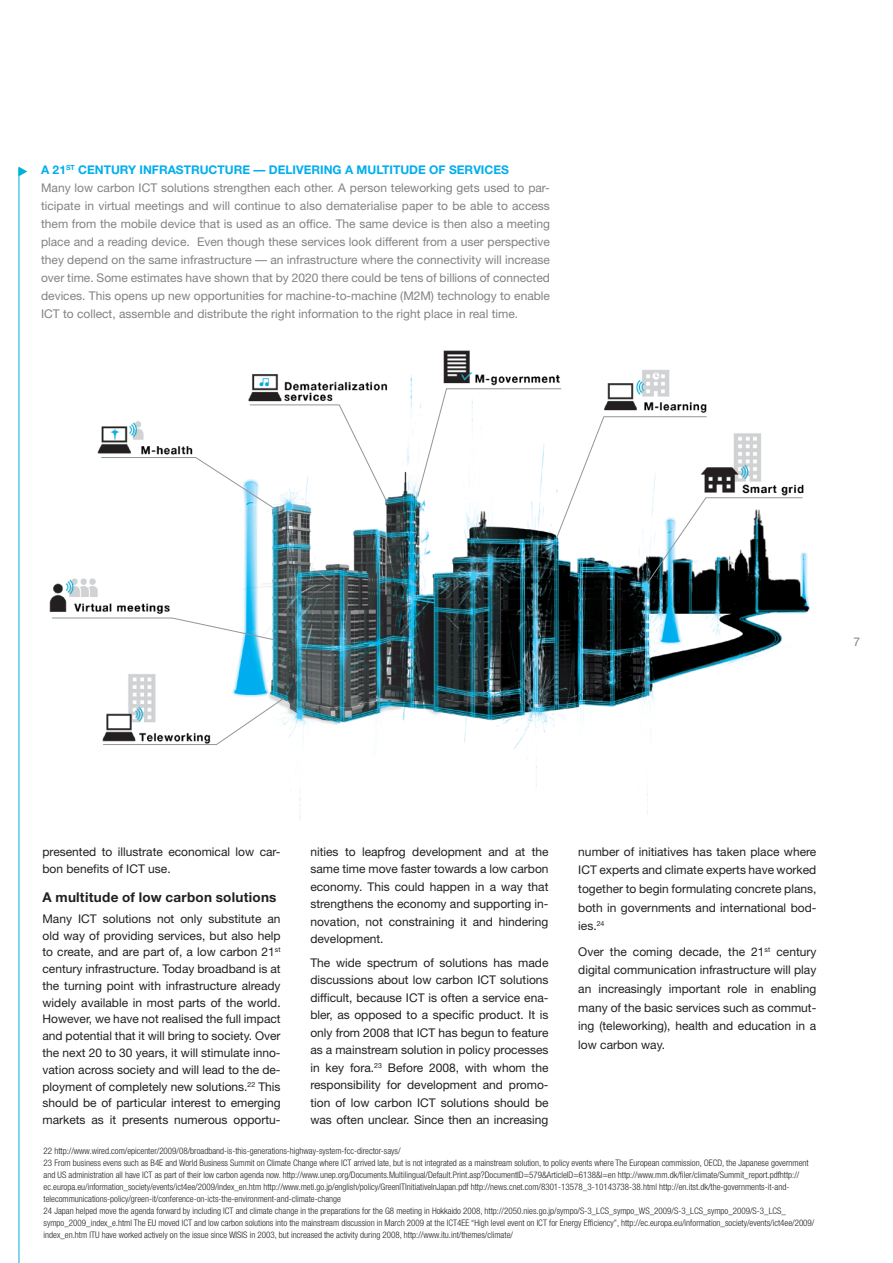
<style>
.page{position:relative;width:893px;height:1263px;background:#fff}
.page>*{position:absolute;margin:0;border:0;box-sizing:border-box;transform-origin:0 0}
.Mellanrubrik{font:700 13.5px "Helvetica Neue";letter-spacing:.02em;color:#231f20}
.Bröd{font:12px/17.4px "Helvetica Neue";color:#231f20;text-align:justify}
.Bröd-2{font:12px/18px "Helvetica Neue";color:#808285;text-align:justify}
.t1{font:700 12px "Helvetica Neue";color:#00aeef}
.Mellanrubrik-2{font:12px "Helvetica Neue";color:#808285}
.Footnote_Text{font:300 condensed 9px/12px "Helvetica Neue";color:#231f20}
</style>
<div class="page">
<img style="left:49px;top:350px;width:761px;height:469px">
<hr style="left:19px;top:168px;width:1px;height:1095px;background:#00b1d9">
<svg style="left:18px;top:167px;width:9px;height:9px"></svg>
<svg style="left:102px;top:697px;width:183px;height:48px"></svg>
<svg style="left:51px;top:617px;width:225px;height:24px"></svg>
<svg style="left:100px;top:404px;width:289px;height:105px"></svg>
<svg style="left:417px;top:388px;width:386px;height:194px"></svg>
<p class="t1" style="left:41px;top:162px;width:469px">A 21<sup>ST</sup> CENTURY INFRASTRUCTURE — DELIVERI NG A MULTITUDE OF SERVICES</p>
<p class="Bröd-2" style="left:41px;top:179px;width:510px">Many low carbon ICT solutions strengthen each other. A person teleworking gets used to par&shy;ticipate in virtual meetings and will continue to also dematerialise paper to be able to access them from the mobile device that is used as an office. The same device is then also a meeting place and a reading device. Even though these services look different from a user perspective they depend on the same infrastructure — an infrastructure where the connectivity will increase over time. Some estimates have shown that by 2020 there could be tens of billions of connected devices. This opens up new opportunities for machine-to-machine (M2M) technology to enable ICT to collect, assemble and distribute the right information to the right place in real time.</p>
<p class="Mellanrubrik-2" style="left:853px;top:634px;width:8px">7</p>
<p class="Bröd" style="left:43px;top:843px;width:240px;line-height:16.8px">presented to illustrate economical low car&shy;bon benefits of ICT use.</p>
<p class="Mellanrubrik" style="left:43px;top:889px;width:236px">A MULTITUDE OF LOW CARBON SOLUTIONS</p>
<p class="Bröd" style="left:43px;top:910px;width:240px;line-height:16.8px">Many ICT solutions not only substitute an old way of providing services, but also help to create, and are part of, a low carbon 21<sup>st </sup>century infrastructure. Today broadband is at the turning point with infrastructure already widely available in most parts of the world.<br>However, we have not realised the full impact and potential that it will bring to society. Over the next 20 to 30 years, it will stimulate inno&shy;vation across society and will lead to the de&shy;ployment of completely new solutions.<sup>22</sup> This should be of particular interest to emerging markets as it presents numerous opportu-</p>
<p class="Bröd" style="left:310px;top:842px;width:240px">nities to leapfrog development and at the same time move faster towards a low carbon economy. This could happen in a way that strengthens the economy and supporting in&shy;novation, not constraining it and hindering development.</p>
<p class="Bröd" style="left:310px;top:954px;width:240px">The wide spectrum of solutions has made discussions about low carbon ICT solutions difficult, because ICT is often a service ena&shy;bler, as opposed to a specific product. It is only from 2008 that ICT has begun to feature as a mainstream solution in policy processes in key fora.<sup>23</sup> Before 2008, with whom the responsibility for development and promo&shy;tion of low carbon ICT solutions should be was often unclear. Since then an increasing</p>
<p class="Bröd" style="left:578px;top:842px;width:240px;line-height:18.8px">number of initiatives has taken place where ICT experts and climate experts have worked together to begin formulating concrete plans, both in governments and international bod&shy;ies.<sup>24</sup></p>
<p class="Bröd" style="left:578px;top:942px;width:240px;line-height:18.8px">Over the coming decade, the 21<sup>st</sup> century digital communication infrastructure will play an increasingly important role in enabling many of the basic services such as commut&shy;ing (teleworking), health and education in a low carbon way.</p>
<p class="Footnote_Text" style="left:44px;top:1144px;width:358px">22 http://www.wired.com/epicenter/2009/08/broadband-is-this-generations-highway-system-fcc-director-says/</p>
<p class="Footnote_Text" style="left:44px;top:1156px;width:767px">23 From business evens such as B4E and World Business Summit on Climate Change where ICT arrived late, but is not integrated as a mainstream solution, to policy events where The European commission, OECD, the Japanese government and US administration all have ICT as part of their low carbon agenda now. http://www.unep.org/Documents.Multilingual/Default.Print.asp?DocumentID=579&amp;ArticleID=6138&amp;l=en http://www.mm.dk/filer/climate/Summit_report.pdfhttp:// ec.europa.eu/information_society/events/ict4ee/2009/index_en.htm http://www.meti.go.jp/english/policy/GreenITInitiativeInJapan.pdf http://news.cnet.com/8301-13578_3-10143738-38.html http://en.itst.dk/the-governments-it-and&shy;telecommunications-policy/green-it/conference-on-icts-the-environment-and-climate-change</p>
<p class="Footnote_Text" style="left:44px;top:1204px;width:772px">24 Japan helped move the agenda forward by including ICT and climate change in the preparations for the G8 meeting in Hokkaido 2008, http://2050.nies.go.jp/sympo/S-3_LCS_sympo_WS_2009/S-3_LCS_sympo_2009/S-3_LCS_ sympo_2009_index_e.html The EU moved ICT and low carbon solutions into the mainstream discussion in March 2009 at the ICT4EE “High level event on ICT for Energy Efficiency”, http://ec.europa.eu/information_society/events/ict4ee/2009/ index_en.htm ITU have worked actively on the issue since WISIS in 2003, but increased the activity during 2008, http://www.itu.int/themes/climate/</p>
</div>
